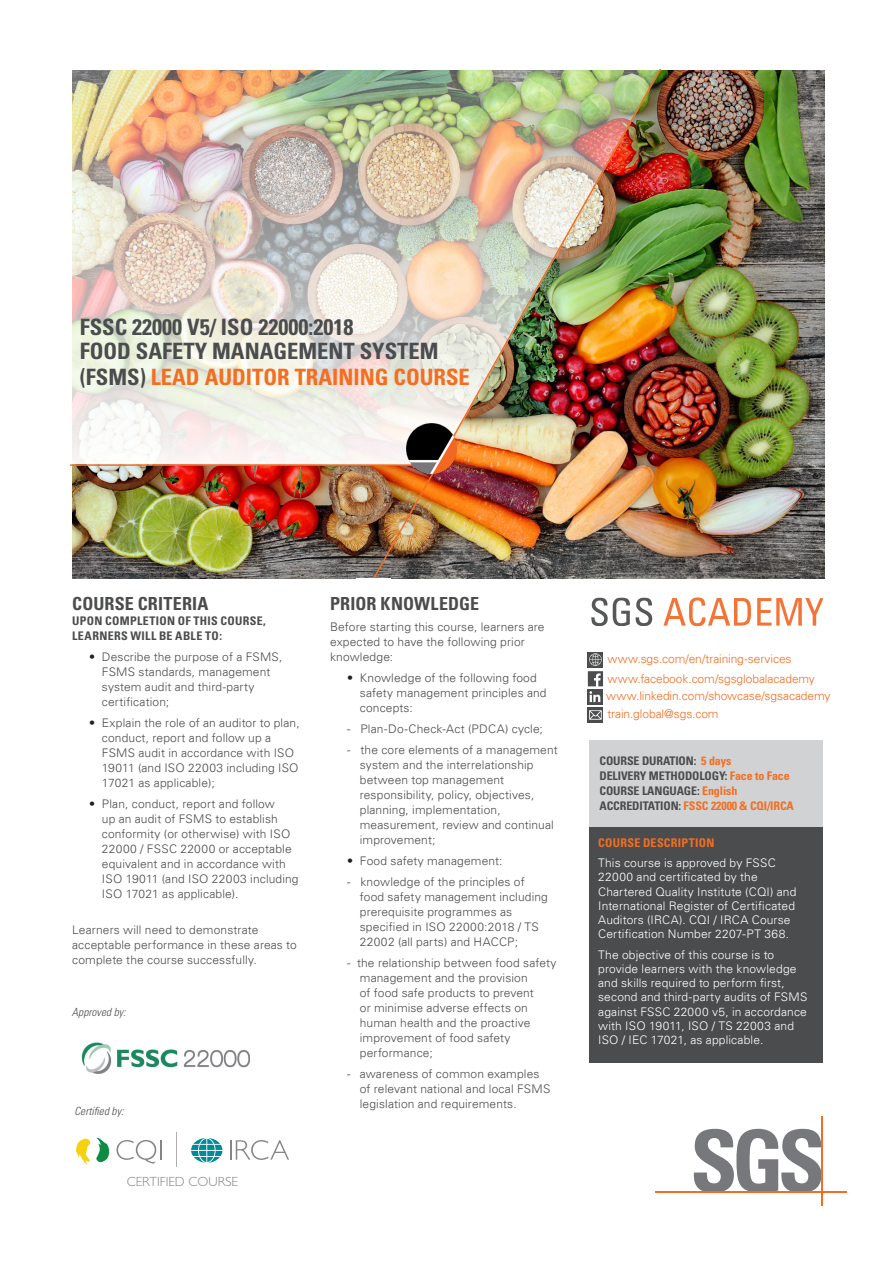
<style>
.page{position:relative;width:893px;height:1263px;background:#fff}
.page>*{position:absolute;margin:0;border:0;box-sizing:border-box;transform-origin:0 0}
.t1{font:700 condensed 22.5px/25.5px "Univers";color:#4b4c4d}
.t2{font:700 condensed 18px "Univers";letter-spacing:.01em;color:#4b4c4d}
.t3{font:300 13.35px "Gill Sans";color:#868586}
.Body_Text{font:300 12px "Univers LT";letter-spacing:-.01em;color:#f36e21}
.t4{font:700 condensed 12px "Univers";letter-spacing:.025em;color:#f36e21}
.t5{font:300 11.85px/15px "Univers LT";letter-spacing:.01em;color:#4b4c4d}
.t6{font:300 11.85px/14.2px "Univers LT";letter-spacing:.01em;color:#fff}
.t7{font:700 condensed 11.85px/15px "Univers";letter-spacing:-.01em;color:#4b4c4d}
.t8{font:700 condensed 11.85px/15px "Univers";letter-spacing:.03em;color:#4b4c4d}
.Caption_Text{font:italic 300 condensed 11.25px "Univers";letter-spacing:.01em;color:#4b4c4d}
.s1{color:#f36e21}
.s2{color:#231f20}
</style>
<div class="page">
<img style="left:72px;top:70px;width:753px;height:508px">
<svg style="left:693px;top:1129px;width:128px;height:62px"></svg>
<hr style="left:655px;top:1191px;width:191px;height:2px;background:#f36e21">
<hr style="left:821px;top:1116px;width:1px;height:90px;background:#f36e21">
<svg style="left:591px;top:597px;width:39px;height:29px"></svg>
<svg style="left:636px;top:597px;width:16px;height:29px"></svg>
<svg style="left:663px;top:597px;width:88px;height:29px"></svg>
<svg style="left:757px;top:598px;width:66px;height:28px"></svg>
<div style="left:589px;top:740px;width:234px;height:100px;background:#d1d2d4"></div>
<div style="left:589px;top:827px;width:233px;height:235px;background:#4b4c4d"></div>
<img style="left:72px;top:70px;width:599px;height:395px">
<img style="left:369px;top:69px;width:294px;height:510px">
<hr style="left:70px;top:464px;width:366px;height:2px;background:#f36e21">
<div style="left:357px;top:578px;width:34px;height:11px;background:#fff"></div>
<img style="left:406px;top:424px;width:50px;height:49px">
<div style="left:588px;top:707px;width:15px;height:16px;background:#4b4c4d"></div>
<svg style="left:589px;top:710px;width:13px;height:10px"></svg>
<div style="left:587px;top:689px;width:16px;height:15px;background:#515253"></div>
<div style="left:588px;top:652px;width:15px;height:15px;background:#4b4c4d"></div>
<svg style="left:588px;top:653px;width:15px;height:49px"></svg>
<img style="left:81px;top:1042px;width:169px;height:31px">
<svg style="left:76px;top:1138px;width:33px;height:27px"></svg>
<svg style="left:116px;top:1140px;width:45px;height:24px"></svg>
<hr style="left:176px;top:1133px;width:1px;height:34px;background:#aeadac">
<svg style="left:191px;top:1138px;width:31px;height:25px"></svg>
<svg style="left:230px;top:1140px;width:59px;height:20px"></svg>
<p class="t1" style="left:80px;top:314px;width:275px">FSSC 22000 V5/ ISO 22000:2018</p>
<p class="t1" style="left:80px;top:338px;width:392px">FOOD SAFETY MANAGEMENT SYSTEM (FSMS) <span class="s1">LEAD AUDITOR TRAINING COURSE</span></p>
<p class="t2" style="left:72px;top:592px;width:138px">COURSE CRITERIA</p>
<p class="t8" style="left:72px;top:613px;width:195px">UPON COMPLETION OF THIS COURSE,<br>LEARNERS WILL BE ABLE TO:</p>
<p class="t5" style="left:102px;top:649px;width:182px;text-indent:-13px"><span class="s2">•</span> Describe the purpose of a FSMS,<br>FSMS standards, management system audit and third-party certification;</p>
<p class="t5" style="left:102px;top:715px;width:199px;text-indent:-13px"><span class="s2">•</span> Explain the role of an auditor to plan, conduct, report and follow up a<br>FSMS audit in accordance with ISO<br>19011 (and ISO 22003 including ISO<br>17021 as applicable);</p>
<p class="t5" style="left:102px;top:796px;width:198px;text-indent:-13px"><span class="s2">•</span> Plan, conduct, report and follow<br>up an audit of FSMS to establish conformity (or otherwise) with ISO<br>22000 / FSSC 22000 or acceptable equivalent and in accordance with<br>ISO 19011 (and ISO 22003 including<br>ISO 17021 as applicable).</p>
<p class="t5" style="left:72px;top:922px;width:188px">Learners will need to demonstrate</p>
<p class="t5" style="left:72px;top:937px;width:226px">acceptable performance in these areas to complete the course successfully.</p>
<p class="Caption_Text" style="left:72px;top:1005px;width:55px">Approved by:</p>
<p class="Caption_Text" style="left:74px;top:1104px;width:51px">Certified by:</p>
<p class="t3" style="left:127px;top:1171px;width:113px">CERTIFIED COURSE</p>
<p class="t2" style="left:330px;top:592px;width:151px">PRIOR KNOWLEDGE</p>
<p class="t5" style="left:330px;top:619px;width:216px">Before starting this course, learners are expected to have the following prior knowledge:</p>
<p class="t5" style="left:360px;top:670px;width:188px;text-indent:-13px"><span class="s2">•</span> Knowledge of the following food safety management principles and concepts:</p>
<p class="t5" style="left:347px;top:721px;width:197px">- Plan-Do-Check-Act (PDCA) cycle;</p>
<p class="t5" style="left:360px;top:742px;width:199px;text-indent:-13px">- the core elements of a management system and the interrelationship between top management responsibility, policy, objectives, planning, implementation, measurement, review and continual improvement;</p>
<p class="t5" style="left:347px;top:853px;width:157px"><span class="s2">•</span> Food safety management:</p>
<p class="t5" style="left:360px;top:874px;width:190px;text-indent:-13px">- knowledge of the principles of food safety management including prerequisite programmes as specified in ISO 22000:2018 / TS<br>22002 (all parts) and HACCP;</p>
<p class="t5" style="left:360px;top:955px;width:198px;text-indent:-13px">- the relationship between food safety management and the provision<br>of food safe products to prevent<br>or minimise adverse effects on human health and the proactive improvement of food safety performance;</p>
<p class="t5" style="left:360px;top:1066px;width:192px;text-indent:-13px">- awareness of common examples of relevant national and local FSMS legislation and requirements.</p>
<p class="Body_Text" style="left:607px;top:651px;width:186px">www.sgs.com/en/training-services</p>
<p class="Body_Text" style="left:607px;top:671px;width:209px">www.facebook.com/sgsglobalacademy</p>
<p class="Body_Text" style="left:607px;top:706px;width:113px">train.global@sgs.com</p>
<p class="Body_Text" style="left:606px;top:688px;width:226px">www.linkedin.com/showcase/sgsacademy</p>
<p class="t7" style="left:599px;top:753px;width:196px">COURSE DURATION: <span class="s1">5 days<br></span>DELIVERY METHODOLOGY: <span class="s1">Face to Face<br></span>COURSE LANGUAGE: <span class="s1">English<br></span>ACCREDITATION: <span class="s1">FSSC 22000 &amp; CQI/IRCA</span></p>
<p class="t4" style="left:598px;top:835px;width:118px">COURSE DESCRIPTION</p>
<p class="t6" style="left:598px;top:856px;width:200px">This course is approved by FSSC 22000 and certificated by the Chartered Quality Institute (CQI) and International Register of Certificated Auditors (IRCA). CQI / IRCA Course Certification Number 2207-PT 368.</p>
<p class="t6" style="left:598px;top:947px;width:211px">The objective of this course is to provide learners with the knowledge and skills required to perform first, second and third-party audits of FSMS against FSSC 22000 v5, in accordance with ISO 19011, ISO / TS 22003 and ISO / IEC 17021, as applicable.</p>
</div>
